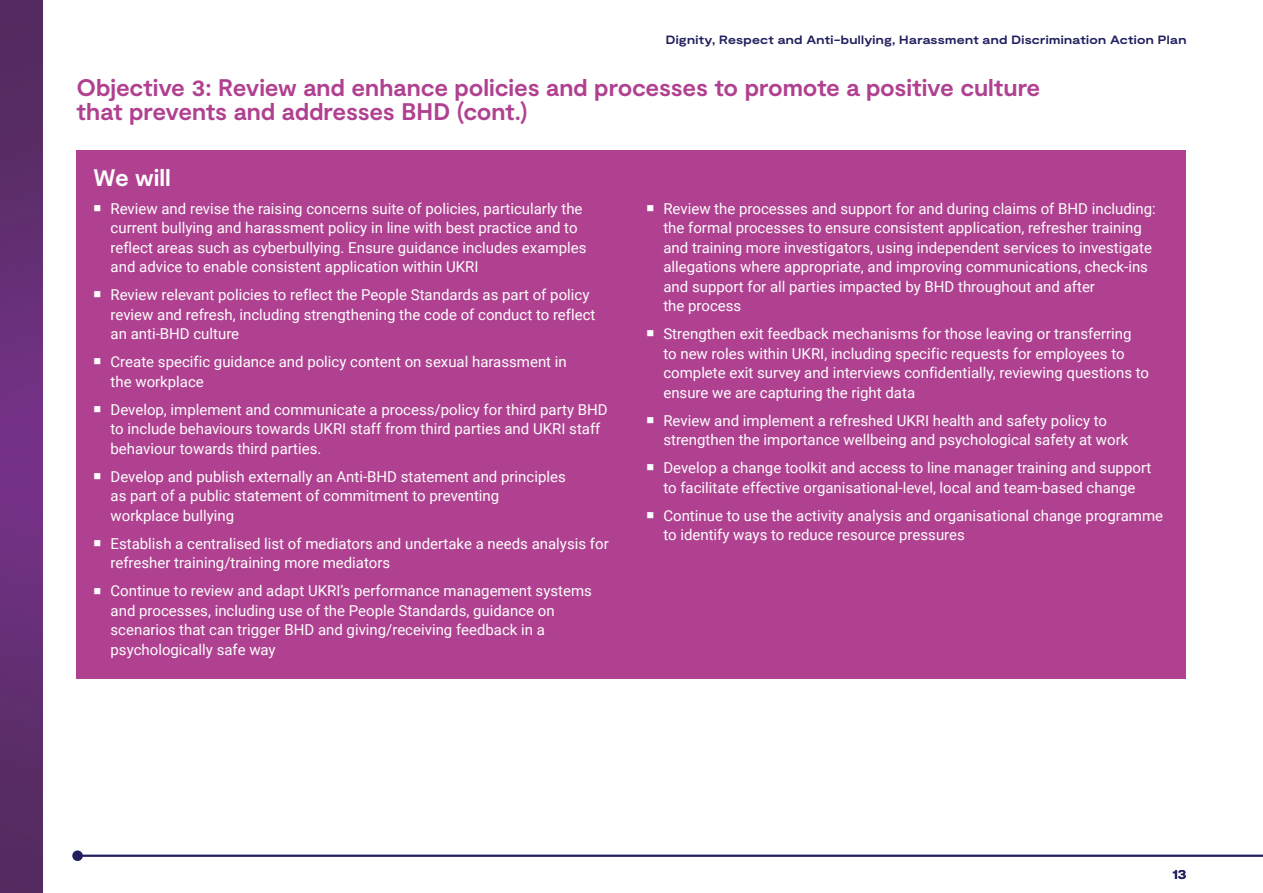
<style>
.page{position:relative;width:1263px;height:893px;background:#fff}
.page>*{position:absolute;margin:0;border:0;box-sizing:border-box;transform-origin:0 0}
.Header_3{font:700 24px/24px "Moderat";letter-spacing:-.005em;color:#b04191}
.Header_3-2{font:700 24px "Moderat";letter-spacing:-.005em;color:#fdfdfd}
.t1{font:15px/19.5px "Roboto";color:#fdfdfd}
.t2{font:700 expanded 12.75px "Moderat";color:#211f5e}
.t3{font:700 expanded 12px "Moderat";letter-spacing:.025em;color:#211f5e}
</style>
<div class="page">
<hr style="left:78px;top:855px;width:1185px;height:2px;background:#211f5e">
<div style="left:72px;top:850px;width:11px;height:11px;background:#211f5e;border-radius:50%"></div>
<img style="left:0;top:0;width:43px;height:893px">
<div style="left:77px;top:150px;width:1109px;height:529px;background:#b04191"></div>
<p class="t3" style="left:666px;top:32px;width:522px">Dignity, Respect and Anti-bullying, Harassment and Discrimination Action Plan</p>
<h3 class="Header_3" style="left:77px;top:77px;width:965px">Objective 3: Review and enhance policies and processes to promote a positive culture that prevents and addresses BHD (cont.)</h3>
<h3 class="Header_3-2" style="left:94px;top:164px;width:79px">We will</h3>
<p class="t1" style="left:111px;top:198px;width:477px">Review and revise the raising concerns suite of policies, particularly the current bullying and harassment policy in line with best practice and to reflect areas such as cyberbullying. Ensure guidance includes examples and advice to enable consistent application within UKRI</p>
<p class="t1" style="left:111px;top:285px;width:486px">Review relevant policies to reflect the People Standards as part of policy review and refresh, including strengthening the code of conduct to reflect an anti-BHD culture</p>
<p class="t1" style="left:111px;top:352px;width:458px">Create specific guidance and policy content on sexual harassment in the workplace</p>
<p class="t1" style="left:111px;top:399px;width:499px">Develop, implement and communicate a process/policy for third party BHD to include behaviours towards UKRI staff from third parties and UKRI staff behaviour towards third parties.</p>
<p class="t1" style="left:111px;top:466px;width:457px">Develop and publish externally an Anti-BHD statement and principles as part of a public statement of commitment to preventing workplace bullying</p>
<p class="t1" style="left:111px;top:533px;width:500px">Establish a centralised list of mediators and undertake a needs analysis for refresher training/training more mediators</p>
<p class="t1" style="left:111px;top:581px;width:483px">Continue to review and adapt UKRI’s performance management systems and processes, including use of the People Standards, guidance on scenarios that can trigger BHD and giving/receiving feedback in a psychologically safe way</p>
<p class="t1" style="left:663px;top:198px;width:494px">Review the processes and support for and during claims of BHD including: the formal processes to ensure consistent application, refresher training and training more investigators, using independent services to investigate allegations where appropriate, and improving communications, check-ins and support for all parties impacted by BHD throughout and after<br>the process</p>
<p class="t1" style="left:663px;top:324px;width:487px">Strengthen exit feedback mechanisms for those leaving or transferring<br>to new roles within UKRI, including specific requests for employees to complete exit survey and interviews confidentially, reviewing questions to ensure we are capturing the right data</p>
<p class="t1" style="left:663px;top:410px;width:466px">Review and implement a refreshed UKRI health and safety policy to strengthen the importance wellbeing and psychological safety at work</p>
<p class="t1" style="left:663px;top:458px;width:489px">Develop a change toolkit and access to line manager training and support to facilitate effective organisational-level, local and team-based change</p>
<p class="t1" style="left:663px;top:505px;width:501px">Continue to use the activity analysis and organisational change programme to identify ways to reduce resource pressures</p>
<p class="t2" style="left:1172px;top:868px;width:16px">13</p>
</div>
